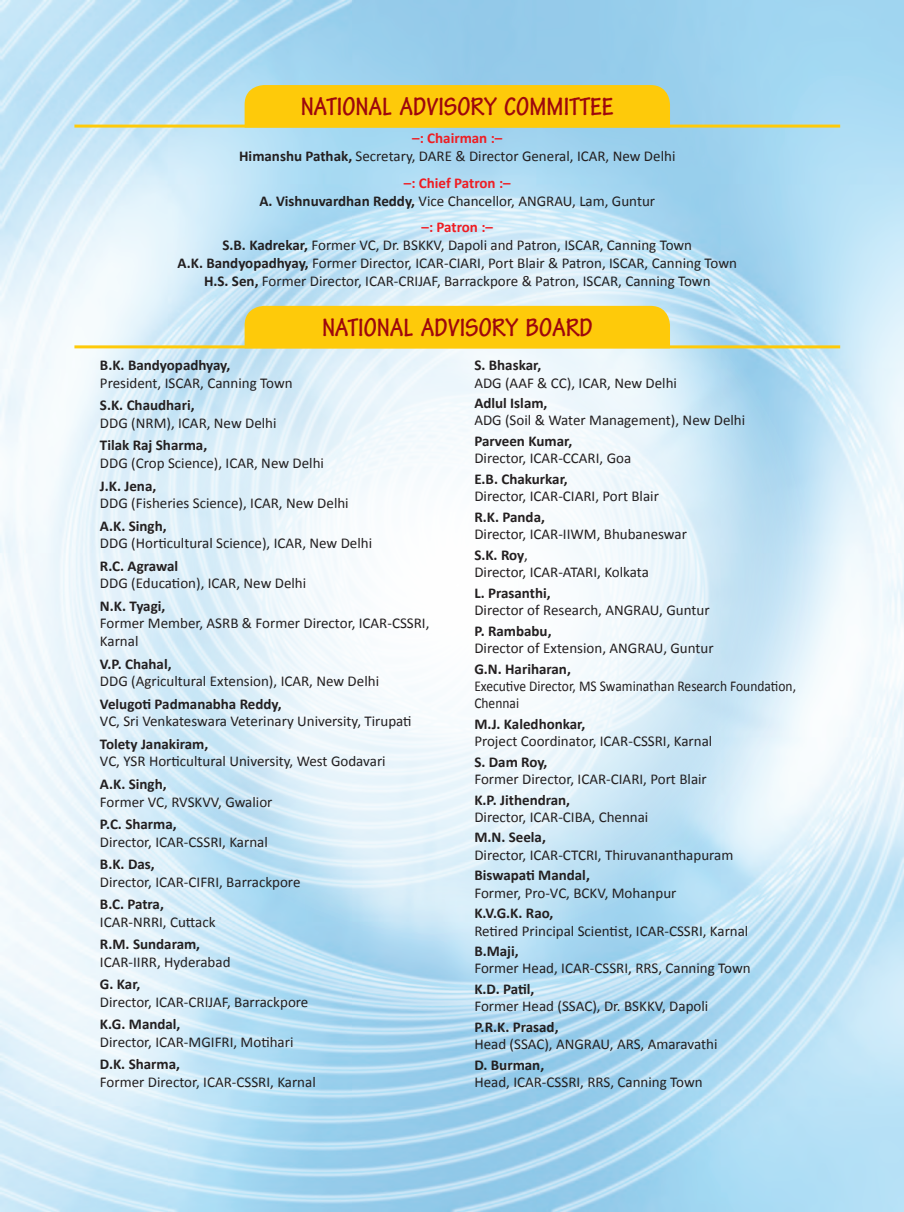
<style>
.page{position:relative;width:904px;height:1212px;background:#fff}
.page>*{position:absolute;margin:0;border:0;box-sizing:border-box;transform-origin:0 0}
.t1{font:700 condensed 27px "Tekton Pro";color:#9d070d}
.t2{font:15px/18px "Calibri";color:#231f20;text-align:center}
.t3{font:700 15px "Calibri";color:#231f20}
.t4{font:15px/17.2px "Calibri";color:#231f20;scale:.9 1}
.s1{font-weight:700;color:#ee1d23}
.s2{font-weight:700}
</style>
<div class="page">
<img style="left:0;top:0;width:904px;height:1212px">
<svg style="left:98px;top:225px;width:718px;height:719px"></svg>
<div style="left:244px;top:85px;width:426px;height:40px;background:#feca0a"></div>
<hr style="left:74px;top:125px;width:766px;height:3px;background:#feca0a">
<div style="left:244px;top:306px;width:426px;height:39px;background:#feca0a"></div>
<hr style="left:74px;top:345px;width:766px;height:3px;background:#feca0a">
<h1 class="t1" style="left:301px;top:91px;width:315px">NATIONAL ADVISORY COMMITTEE</h1>
<p class="t2" style="left:239px;top:130px;width:438px"><span class="s1">–: Chairman :–<br></span><span class="s2">Himanshu Pathak,</span> Secretary, DARE &amp; Director General, ICAR, New Delhi</p>
<p class="t2" style="left:259px;top:174px;width:397px"><span class="s1">–: Chief Patron :–<br></span><span class="s2">A. Vishnuvardhan Reddy,</span> Vice Chancellor, ANGRAU, Lam, Guntur</p>
<p class="t2" style="left:178px;top:219px;width:561px"><span class="s1">–: Patron :–<br></span><span class="s2">S.B. Kadrekar,</span> Former VC, Dr. BSKKV, Dapoli and Patron, ISCAR, Canning Town<br><span class="s2">A.K. Bandyopadhyay,</span> Former Director, ICAR-CIARI, Port Blair &amp; Patron, ISCAR, Canning Town <span class="s2">H.S. Sen,</span> Former Director, ICAR-CRIJAF, Barrackpore &amp; Patron, ISCAR, Canning Town</p>
<h1 class="t1" style="left:322px;top:312px;width:272px">NATIONAL ADVISORY BOARD</h1>
<p class="t3" style="left:100px;top:356px;width:132px">B.K. Bandyopadhyay,</p>
<p class="t2" style="left:100px;top:374px;width:194px">President, ISCAR, Canning Town</p>
<p class="t3" style="left:100px;top:396px;width:96px">S.K. Chaudhari,</p>
<p class="t2" style="left:100px;top:414px;width:178px">DDG (NRM), ICAR, New Delhi</p>
<p class="t3" style="left:100px;top:436px;width:109px">Tilak Raj Sharma,</p>
<p class="t2" style="left:100px;top:454px;width:225px">DDG (Crop Science), ICAR, New Delhi</p>
<p class="t3" style="left:100px;top:476px;width:58px">J.K. Jena,</p>
<p class="t2" style="left:100px;top:494px;width:250px">DDG (Fisheries Science), ICAR, New Delhi</p>
<p class="t3" style="left:100px;top:516px;width:68px">A.K. Singh,</p>
<p class="t2" style="left:100px;top:534px;width:274px">DDG (Horticultural Science), ICAR, New Delhi</p>
<p class="t3" style="left:100px;top:556px;width:80px">R.C. Agrawal</p>
<p class="t2" style="left:100px;top:574px;width:208px">DDG (Education), ICAR, New Delhi</p>
<p class="t3" style="left:100px;top:596px;width:67px">N.K. Tyagi,</p>
<p class="t2" style="left:100px;top:615px;width:331px;text-align:left">Former Member, ASRB &amp; Former Director, ICAR-CSSRI,<br>Karnal</p>
<p class="t3" style="left:100px;top:654px;width:73px">V.P. Chahal,</p>
<p class="t2" style="left:100px;top:672px;width:281px">DDG (Agricultural Extension), ICAR, New Delhi</p>
<p class="t3" style="left:100px;top:694px;width:183px">Velugoti Padmanabha Reddy,</p>
<p class="t2" style="left:100px;top:712px;width:313px">VC, Sri Venkateswara Veterinary University, Tirupati</p>
<p class="t3" style="left:100px;top:734px;width:110px">Tolety Janakiram,</p>
<p class="t2" style="left:100px;top:752px;width:287px">VC, YSR Horticultural University, West Godavari</p>
<p class="t3" style="left:100px;top:774px;width:68px">A.K. Singh,</p>
<p class="t2" style="left:100px;top:792px;width:174px">Former VC, RVSKVV, Gwalior</p>
<p class="t3" style="left:100px;top:814px;width:78px">P.C. Sharma,</p>
<p class="t2" style="left:100px;top:833px;width:169px">Director, ICAR-CSSRI, Karnal</p>
<p class="t3" style="left:100px;top:854px;width:56px">B.K. Das,</p>
<p class="t2" style="left:100px;top:873px;width:202px">Director, ICAR-CIFRI, Barrackpore</p>
<p class="t3" style="left:100px;top:894px;width:65px">B.C. Patra,</p>
<p class="t2" style="left:100px;top:913px;width:117px">ICAR-NRRI, Cuttack</p>
<p class="t3" style="left:100px;top:934px;width:102px">R.M. Sundaram,</p>
<p class="t2" style="left:100px;top:953px;width:132px">ICAR-IIRR, Hyderabad</p>
<p class="t3" style="left:100px;top:975px;width:42px">G. Kar,</p>
<p class="t2" style="left:100px;top:993px;width:210px">Director, ICAR-CRIJAF, Barrackpore</p>
<p class="t3" style="left:100px;top:1015px;width:82px">K.G. Mandal,</p>
<p class="t2" style="left:100px;top:1033px;width:195px">Director, ICAR-MGIFRI, Motihari</p>
<p class="t3" style="left:100px;top:1055px;width:82px">D.K. Sharma,</p>
<p class="t2" style="left:100px;top:1073px;width:217px">Former Director, ICAR-CSSRI, Karnal</p>
<p class="t3" style="left:474px;top:356px;width:68px">S. Bhaskar,</p>
<p class="t2" style="left:474px;top:374px;width:204px">ADG (AAF &amp; CC), ICAR, New Delhi</p>
<p class="t3" style="left:474px;top:394px;width:75px">Adlul Islam,</p>
<p class="t2" style="left:474px;top:411px;width:272px">ADG (Soil &amp; Water Management), New Delhi</p>
<p class="t3" style="left:474px;top:431px;width:99px">Parveen Kumar,</p>
<p class="t2" style="left:474px;top:449px;width:158px">Director, ICAR-CCARI, Goa</p>
<p class="t3" style="left:474px;top:469px;width:95px">E.B. Chakurkar,</p>
<p class="t2" style="left:474px;top:487px;width:186px">Director, ICAR-CIARI, Port Blair</p>
<p class="t3" style="left:474px;top:507px;width:72px">R.K. Panda,</p>
<p class="t2" style="left:474px;top:524px;width:214px;line-height:20.7px;text-align:left">Director, ICAR-IIWM, Bhubaneswar<br><span class="s2">S.K. Roy</span>,</p>
<p class="t2" style="left:474px;top:563px;width:176px">Director, ICAR-ATARI, Kolkata</p>
<p class="t3" style="left:474px;top:583px;width:78px">L. Prasanthi,</p>
<p class="t2" style="left:474px;top:601px;width:237px">Director of Research, ANGRAU, Guntur</p>
<p class="t3" style="left:474px;top:621px;width:79px">P. Rambabu,</p>
<p class="t2" style="left:474px;top:639px;width:241px">Director of Extension, ANGRAU, Guntur</p>
<p class="t3" style="left:474px;top:659px;width:98px">G.N. Hariharan,</p>
<p class="t4" style="left:474px;top:677px;width:359px">Executive Director, MS Swaminathan Research Foundation,<br>Chennai</p>
<p class="t3" style="left:474px;top:714px;width:113px">M.J. Kaledhonkar,</p>
<p class="t2" style="left:474px;top:732px;width:239px">Project Coordinator, ICAR-CSSRI, Karnal</p>
<p class="t3" style="left:474px;top:752px;width:75px">S. Dam Roy,</p>
<p class="t2" style="left:474px;top:770px;width:234px">Former Director, ICAR-CIARI, Port Blair</p>
<p class="t3" style="left:474px;top:790px;width:97px">K.P. Jithendran,</p>
<p class="t2" style="left:474px;top:808px;width:175px">Director, ICAR-CIBA, Chennai</p>
<p class="t3" style="left:474px;top:828px;width:73px">M.N. Seela,</p>
<p class="t2" style="left:474px;top:846px;width:260px">Director, ICAR-CTCRI, Thiruvananthapuram</p>
<p class="t3" style="left:474px;top:866px;width:117px">Biswapati Mandal,</p>
<p class="t2" style="left:474px;top:884px;width:204px">Former, Pro-VC, BCKV, Mohanpur</p>
<p class="t3" style="left:474px;top:904px;width:81px">K.V.G.K. Rao,</p>
<p class="t2" style="left:474px;top:921px;width:275px">Retired Principal Scientist, ICAR-CSSRI, Karnal</p>
<p class="t3" style="left:474px;top:941px;width:46px">B.Maji,</p>
<p class="t2" style="left:474px;top:959px;width:278px">Former Head, ICAR-CSSRI, RRS, Canning Town</p>
<p class="t3" style="left:474px;top:979px;width:62px">K.D. Patil,</p>
<p class="t2" style="left:474px;top:997px;width:235px">Former Head (SSAC), Dr. BSKKV, Dapoli</p>
<p class="t3" style="left:474px;top:1017px;width:86px">P.R.K. Prasad,</p>
<p class="t2" style="left:474px;top:1035px;width:244px">Head (SSAC), ANGRAU, ARS, Amaravathi</p>
<p class="t3" style="left:474px;top:1055px;width:71px">D. Burman,</p>
<p class="t2" style="left:474px;top:1073px;width:230px">Head, ICAR-CSSRI, RRS, Canning Town</p>
</div>
